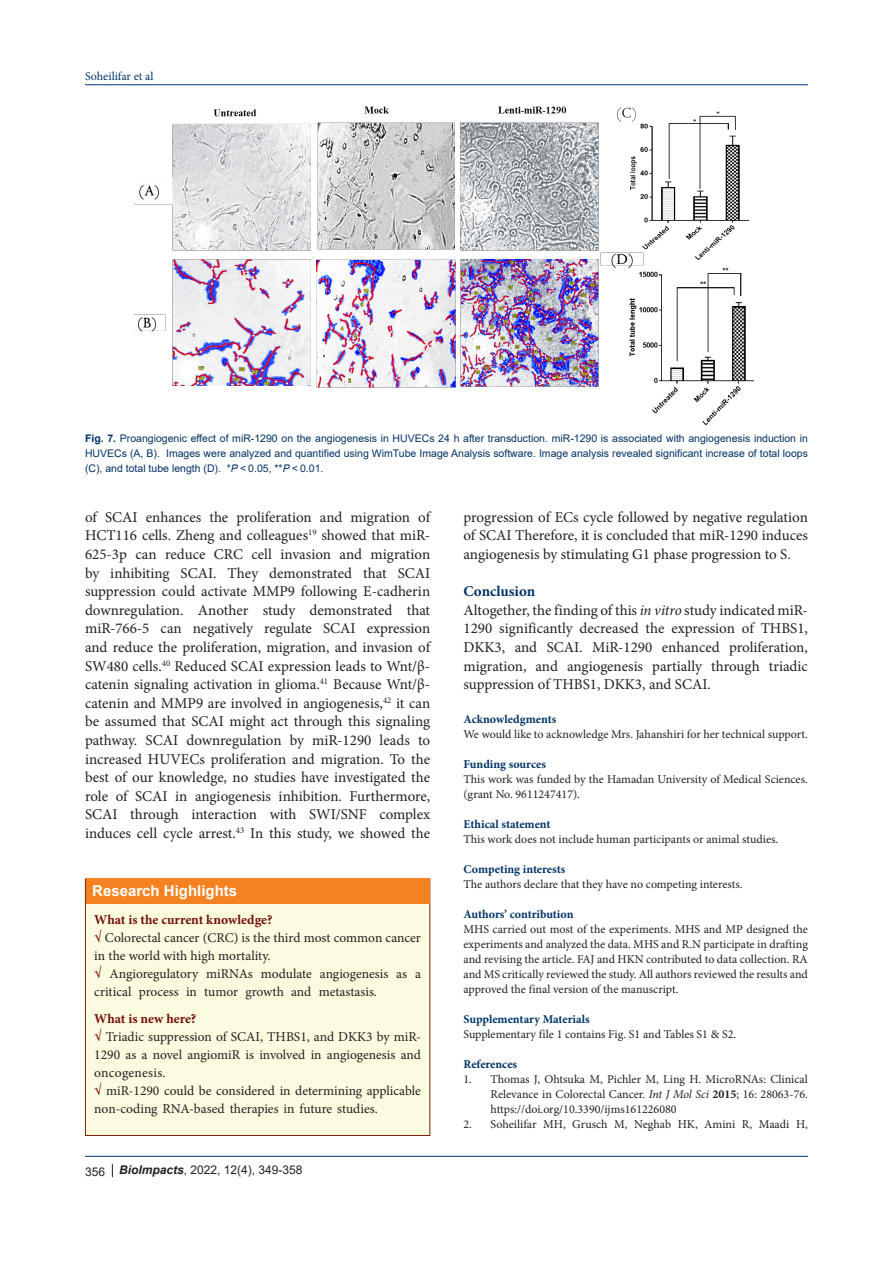
<style>
.page{position:relative;width:893px;height:1263px;background:#fff}
.page>*{position:absolute;margin:0;border:0;box-sizing:border-box;transform-origin:0 0}
.t1{font:15px/18.6px "Minion Pro";color:#231f20;text-align:justify}
.t2{font:700 15px "Arial";color:#fff}
.t3{font:700 15px "Minion Pro";color:#003264}
.BT{font:13.5px/18px "Minion Pro";color:#231f20}
.BT-2{font:700 13.5px "Minion Pro";color:#730e10}
.t4{font:12px/15px "Minion Pro";color:#231f20;text-align:justify}
.t5{font:700 12px "Minion Pro";letter-spacing:-.005em;color:#003466}
.t6{font:12px "Arial";color:#231f20}
.t7{font:12px "Minion Pro";color:#003466}
.t8{font:10.5px/15px "Arial";color:#003264;text-align:justify}
.s1{font-weight:700}
.s2{font-style:italic}
.s3{font-weight:700;color:#730e10}
.s4{font-weight:700;font-style:italic}
</style>
<div class="page">
<hr style="left:85px;top:84px;width:723px;height:1px;background:#053278">
<hr style="left:85px;top:1156px;width:723px;height:1px;background:#053278">
<svg style="left:112px;top:1164px;width:1px;height:13px"></svg>
<div style="left:85px;top:879px;width:345px;height:256px;background:#fbfbe0"></div>
<div style="left:86px;top:878px;width:343px;height:26px;background:#f58220"></div>
<img style="left:134px;top:106px;width:621px;height:320px">
<p class="t7" style="left:85px;top:68px;width:70px">Soheilifar et al</p>
<p class="t8" style="left:85px;top:431px;width:724px"><span class="s1">Fig. 7.</span> Proangiogenic effect of miR-1290 on the angiogenesis in HUVECs 24 h after transduction. miR-1290 is associated with angiogenesis induction in HUVECs (A, B). Images were analyzed and quantified using WimTube Image Analysis software. Image analysis revealed significant increase of total loops (C), and total tube length (D). *<span class="s2">P</span> &lt; 0.05, **<span class="s2">P</span> &lt; 0.01.</p>
<p class="t1" style="left:85px;top:508px;width:347px">of SCAI enhances the proliferation and migration of HCT116 cells. Zheng and colleagues<sup>19</sup> showed that miR-625-3p can reduce CRC cell invasion and migration by inhibiting SCAI. They demonstrated that SCAI suppression could activate MMP9 following E-cadherin downregulation. Another study demonstrated that miR-766-5 can negatively regulate SCAI expression and reduce the proliferation, migration, and invasion of SW480 cells.<sup>40</sup> Reduced SCAI expression leads to Wnt/β&shy;catenin signaling activation in glioma.<sup>41</sup> Because Wnt/β&shy;catenin and MMP9 are involved in angiogenesis,<sup>42</sup> it can be assumed that SCAI might act through this signaling pathway. SCAI downregulation by miR-1290 leads to increased HUVECs proliferation and migration. To the best of our knowledge, no studies have investigated the role of SCAI in angiogenesis inhibition. Furthermore, SCAI through interaction with SWI/SNF complex induces cell cycle arrest.<sup>43</sup> In this study, we showed the</p>
<p class="t2" style="left:92px;top:880px;width:147px">Research Highlights</p>
<p class="BT-2" style="left:94px;top:910px;width:180px">What is the current knowledge?</p>
<p class="BT" style="left:94px;top:929px;width:328px"><span class="s3">√</span> Colorectal cancer (CRC) is the third most common cancer in the world with high mortality.</p>
<p class="BT" style="left:94px;top:965px;width:328px"><span class="s3">√</span> Angioregulatory miRNAs modulate angiogenesis as a critical process in tumor growth and metastasis.</p>
<p class="BT-2" style="left:94px;top:1009px;width:104px">What is new here?</p>
<p class="BT" style="left:94px;top:1027px;width:328px;text-align:justify"><span class="s3">√</span> Triadic suppression of SCAI, THBS1, and DKK3 by miR-1290 as a novel angiomiR is involved in angiogenesis and oncogenesis.</p>
<p class="BT" style="left:94px;top:1081px;width:328px"><span class="s3">√</span> miR-1290 could be considered in determining applicable non-coding RNA-based therapies in future studies.</p>
<p class="t6" style="left:85px;top:1162px;width:219px">356 <span class="s4">BioImpacts</span>, 2022, 12(4), 349-358</p>
<p class="t1" style="left:463px;top:508px;width:346px">progression of ECs cycle followed by negative regulation of SCAI Therefore, it is concluded that miR-1290 induces angiogenesis by stimulating G1 phase progression to S.</p>
<p class="t3" style="left:463px;top:581px;width:73px">Conclusion</p>
<p class="t1" style="left:463px;top:601px;width:346px">Altogether, the finding of this <span class="s2">in vitro</span> study indicated miR-1290 significantly decreased the expression of THBS1, DKK3, and SCAI. MiR-1290 enhanced proliferation, migration, and angiogenesis partially through triadic suppression of THBS1, DKK3, and SCAI.</p>
<p class="t5" style="left:463px;top:710px;width:94px">Acknowledgments</p>
<p class="t4" style="left:463px;top:726px;width:346px">We would like to acknowledge Mrs. Jahanshiri for her technical support.</p>
<p class="t5" style="left:463px;top:755px;width:84px">Funding sources</p>
<p class="t4" style="left:463px;top:771px;width:346px">This work was funded by the Hamadan University of Medical Sciences. (grant No. 9611247417).</p>
<p class="t5" style="left:463px;top:815px;width:89px">Ethical statement</p>
<p class="t4" style="left:463px;top:831px;width:316px">This work does not include human participants or animal studies.</p>
<p class="t5" style="left:463px;top:860px;width:103px">Competing interests</p>
<p class="t4" style="left:463px;top:876px;width:281px">The authors declare that they have no competing interests.</p>
<p class="t5" style="left:463px;top:905px;width:112px">Authors’ contribution</p>
<p class="t4" style="left:463px;top:921px;width:346px">MHS carried out most of the experiments. MHS and MP designed the experiments and analyzed the data. MHS and R.N participate in drafting and revising the article. FAJ and HKN contributed to data collection. RA and MS critically reviewed the study. All authors reviewed the results and approved the final version of the manuscript.</p>
<p class="t5" style="left:463px;top:1010px;width:128px">Supplementary Materials</p>
<p class="t4" style="left:463px;top:1026px;width:274px">Supplementary file 1 contains Fig. S1 and Tables S1 &amp; S2.</p>
<p class="t5" style="left:463px;top:1055px;width:55px">References</p>
<p class="t4" style="left:490px;top:1071px;width:319px;text-indent:-27px">1. Thomas J, Ohtsuka M, Pichler M, Ling H. MicroRNAs: Clinical Relevance in Colorectal Cancer. <span class="s2">Int J Mol Sci</span> <span class="s1">2015</span>; 16: 28063-76. https://doi.org/10.3390/ijms161226080</p>
<p class="t4" style="left:463px;top:1116px;width:346px">2. Soheilifar MH, Grusch M, Neghab HK, Amini R, Maadi H,</p>
</div>
